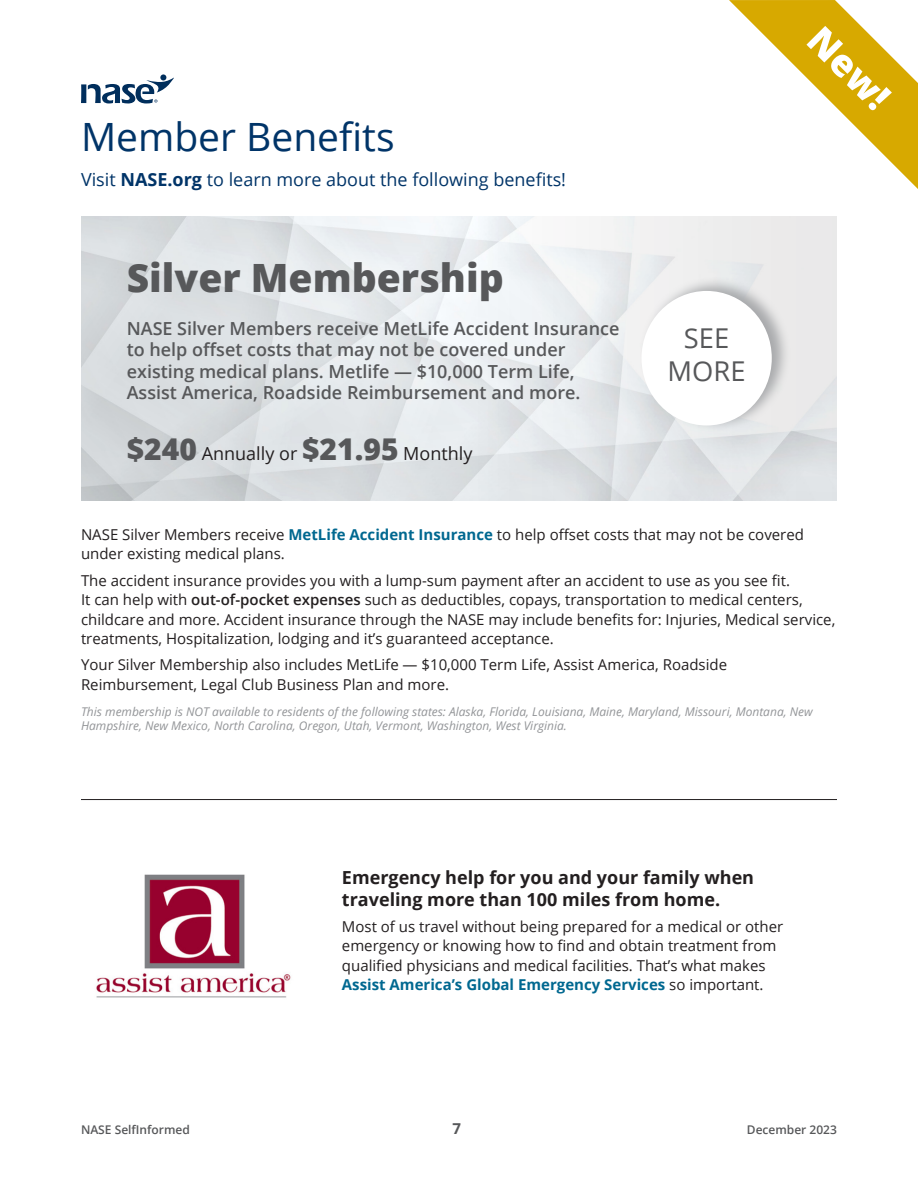
<style>
.page{position:relative;width:918px;height:1188px;background:#fff}
.page>*{position:absolute;margin:0;border:0;box-sizing:border-box;transform-origin:0 0}
.t1{font:800 39px "Open Sans";color:#57585a}
.NASE_Body_Copy{font:39px "Open Sans";color:#003468}
.NASE_Body_Copy-2{font:800 37.2px "Open Sans";color:#fff}
.t2{font:27.3px/32.7px "Open Sans";color:#57585a;text-align:center}
.t3{font:600 18px/21.6px "Open Sans";color:#57585a}
.NASE_Body_Copy-3{font:700 18px/21.6px "Open Sans";color:#231f20}
.NASE_Body_Copy-4{font:18px "Open Sans";color:#003468}
.t4{font:18px "Open Sans";color:#231f20}
.NASE_Body_Copy-5{font:15px/19.5px "Open Sans";color:#231f20}
.t5{font:700 15px "Open Sans";color:#57585a}
.NASE_Body_Copy-6{font:italic 12px/14.4px "Open Sans";color:#939598}
.t6{font:600 12px "Open Sans";color:#57585a}
.s1{font-weight:700}
.s2{font-weight:800;font-size:30px;color:#57585a}
.s3{font-weight:700;color:#006890}
.s4{font-weight:600}
</style>
<div class="page">
<svg style="left:729px;top:0;width:189px;height:189px"></svg>
<div style="left:160px;top:74px;width:6px;height:7px;background:#002e5c;border-radius:50%"></div>
<svg style="left:81px;top:77px;width:93px;height:27px"></svg>
<img style="left:81px;top:216px;width:388px;height:284px">
<svg style="left:469px;top:216px;width:368px;height:284px;fill:#e9eaeb"></svg>
<div style="left:639px;top:276px;width:152px;height:156px;background:#939598;opacity:.75"></div>
<div style="left:642px;top:291px;width:130px;height:134px;background:#fff;border-radius:50%"></div>
<hr style="left:81px;top:799px;width:756px;height:1px;background:#231f20">
<img style="left:96px;top:874px;width:195px;height:124px">
<p class="NASE_Body_Copy" style="left:81px;top:110px;width:315px">Member Benefits</p>
<p class="NASE_Body_Copy-4" style="left:81px;top:168px;width:487px">Visit <span class="s1">NASE.org</span> to learn more about the following benefits!</p>
<p class="t1" style="left:127px;top:249px;width:379px">Silver Membership</p>
<p class="t3" style="left:127px;top:317px;width:494px">NASE Silver Members receive MetLife Accident Insurance to help offset costs that may not be covered under existing medical plans. Metlife — $10,000 Term Life, Assist America, Roadside Reimbursement and more.</p>
<p class="t4" style="left:127px;top:441px;width:347px"><span class="s2">$240</span> Annually or <span class="s2">$21.95</span> Monthly</p>
<p class="t2" style="left:668px;top:321px;width:79px">SEE<br>MORE</p>
<p class="NASE_Body_Copy-2" style="left:834px;top:13px;width:100px;rotate:45deg">New!</p>
<p class="NASE_Body_Copy-5" style="left:81px;top:524px;width:724px">NASE Silver Members receive <span class="s3">MetLife Accident Insurance</span> to help offset costs that may not be covered under existing medical plans.</p>
<p class="NASE_Body_Copy-5" style="left:81px;top:570px;width:756px">The accident insurance provides you with a lump-sum payment after an accident to use as you see fit.<br>It can help with <span class="s4">out-of-pocket expenses</span> such as deductibles, copays, transportation to medical centers, childcare and more. Accident insurance through the NASE may include benefits for: Injuries, Medical service, treatments, Hospitalization, lodging and it’s guaranteed acceptance.</p>
<p class="NASE_Body_Copy-5" style="left:81px;top:655px;width:648px">Your Silver Membership also includes MetLife — $10,000 Term Life, Assist America, Roadside<br>Reimbursement, Legal Club Business Plan and more.</p>
<p class="NASE_Body_Copy-6" style="left:81px;top:704px;width:733px">This membership is NOT available to residents of the following states: Alaska, Florida, Louisiana, Maine, Maryland, Missouri, Montana, New<br>Hampshire, New Mexico, North Carolina, Oregon, Utah, Vermont, Washington, West Virginia.</p>
<p class="NASE_Body_Copy-3" style="left:342px;top:866px;width:414px">Emergency help for you and your family when traveling more than 100 miles from home.</p>
<p class="NASE_Body_Copy-5" style="left:342px;top:916px;width:443px">Most of us travel without being prepared for a medical or other emergency or knowing how to find and obtain treatment from qualified physicians and medical facilities. That’s what makes <span class="s3">Assist America’s Global Emergency Services</span> so important.</p>
<p class="t6" style="left:81px;top:1121px;width:110px">NASE SelfInformed</p>
<p class="t5" style="left:453px;top:1118px;width:10px">7</p>
<p class="t6" style="left:747px;top:1121px;width:92px">December 2023</p>
</div>
